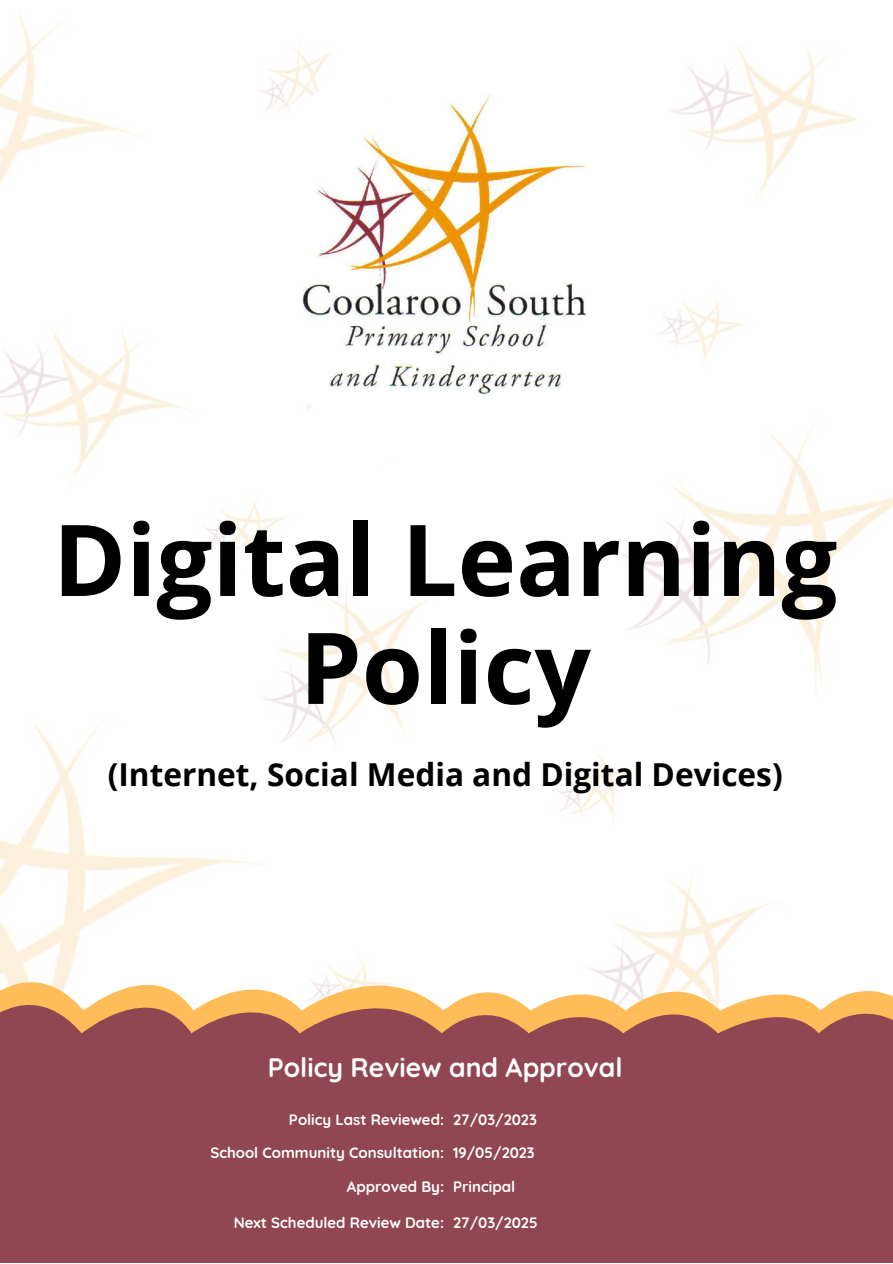
<style>
.page{position:relative;width:893px;height:1264px;background:#fff}
.page>*{position:absolute;margin:0;border:0;box-sizing:border-box;transform-origin:0 0}
.t1{font:700 99px/107.9px "Open Sans";color:#000;text-align:center}
.t2{font:700 31.65px "Open Sans";color:#000}
.t3{font:700 26.7px "Quicksand";color:#fff}
.t4{font:700 15px "Quicksand";color:#fff}
</style>
<div class="page">
<img style="left:0;top:14px;width:892px;height:932px">
<div style="left:0;top:1051px;width:892px;height:211px;background:#914751"></div>
<svg style="left:0;top:946px;width:724px;height:23px"></svg>
<svg style="left:0;top:969px;width:892px;height:82px"></svg>
<img style="left:241px;top:47px;width:408px;height:409px;border-radius:50%">
<p class="t1" style="left:53px;top:503px;width:786px">Digital Learning<br>Policy</p>
<p class="t2" style="left:108px;top:751px;width:676px">(Internet, Social Media and Digital Devices)</p>
<p class="t3" style="left:268px;top:1050px;width:356px">Policy Review and Approval</p>
<p class="t4" style="left:289px;top:1109px;width:157px">Policy Last Reviewed:</p>
<p class="t4" style="left:453px;top:1109px;width:85px">27/03/2023</p>
<p class="t4" style="left:210px;top:1143px;width:235px">School Community Consultation:</p>
<p class="t4" style="left:453px;top:1143px;width:83px">19/05/2023</p>
<p class="t4" style="left:347px;top:1176px;width:99px">Approved By:</p>
<p class="t4" style="left:453px;top:1176px;width:63px">Principal</p>
<p class="t4" style="left:234px;top:1212px;width:212px">Next Scheduled Review Date:</p>
<p class="t4" style="left:453px;top:1212px;width:86px">27/03/2025</p>
</div>
